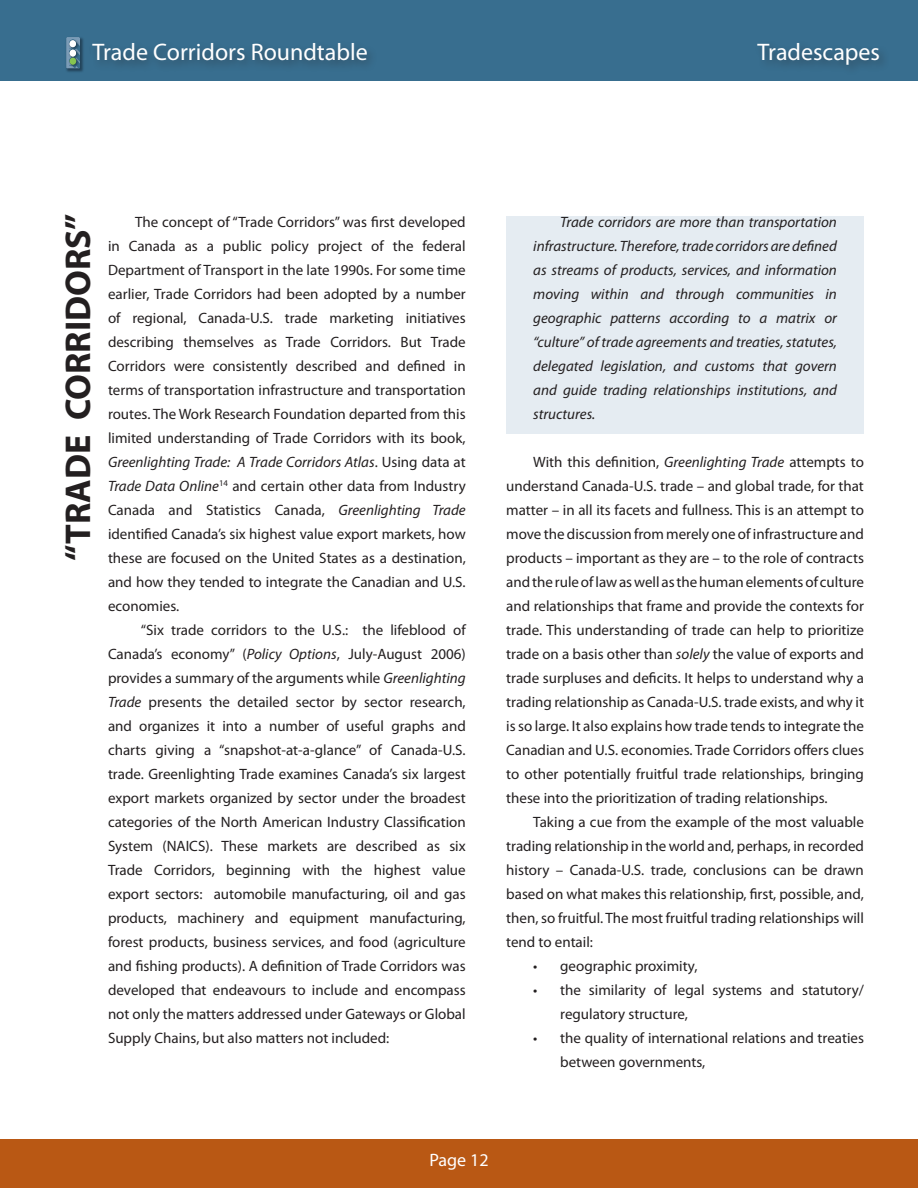
<style>
.page{position:relative;width:918px;height:1188px;background:#fff}
.page>*{position:absolute;margin:0;border:0;box-sizing:border-box;transform-origin:0 0}
.t1{font:700 36px "Myriad Pro";color:#231f20}
.t2{font:24px "Myriad Pro";color:#fff}
.t3{font:23.85px "Myriad";letter-spacing:-.025em;color:#fff}
.t4{font:18px "Myriad Pro";color:#fff}
.t5{font:15px/24px "Myriad Pro";color:#231f20;text-align:justify}
.t6{font:italic 15px/24px "Myriad Pro";color:#231f20;text-align:justify}
.s1{font-style:italic}
</style>
<div class="page">
<div style="left:0;top:1140px;width:918px;height:48px;background:#b95814"></div>
<div style="left:0;top:0;width:918px;height:81px;background:#386e8f"></div>
<div style="left:752px;top:39px;width:166px;height:52px;background:#231f20;opacity:.45"></div>
<img style="left:66px;top:37px;width:16px;height:35px">
<svg style="left:66px;top:37px;width:14px;height:32px"></svg>
<img style="left:68px;top:38px;width:12px;height:9px">
<div style="left:70px;top:40px;width:6px;height:7px;background:#fff;border-radius:50%"></div>
<img style="left:68px;top:47px;width:13px;height:8px">
<div style="left:70px;top:50px;width:6px;height:7px;background:#fff;border-radius:50%"></div>
<img style="left:68px;top:55px;width:13px;height:14px">
<div style="left:70px;top:58px;width:6px;height:7px;background:#86c551;border-radius:50%"></div>
<img style="left:82px;top:38px;width:1px;height:33px">
<div style="left:87px;top:39px;width:350px;height:52px;background:#231f20;opacity:.45"></div>
<div style="left:506px;top:216px;width:358px;height:218px;background:#e5ecf2"></div>
<h2 class="t2" style="left:92px;top:39px;width:277px">Trade Corridors Roundtable</h2>
<h2 class="t2" style="left:757px;top:39px;width:124px">Tradescapes</h2>
<h3 class="t3" style="left:133px;top:42px;width:219px">e Cor idors Roundtable</h3>
<p class="t1" style="left:58px;top:561px;width:349px;rotate:-90deg">“TRADE CORRIDORS”</p>
<p class="t6" style="left:533px;top:211px;width:305px;text-indent:27px">Trade corridors are more than transportation infrastructure. Therefore, trade corridors are defined as streams of products, services, and information moving within and through communities in geographic patterns according to a matrix or “culture” of trade agreements and treaties, statutes, delegated legislation, and customs that govern and guide trading relationships institutions, and structures.</p>
<p class="t5" style="left:108px;top:211px;width:359px;text-indent:27px">The concept of “Trade Corridors” was first developed in Canada as a public policy project of the federal Department of Transport in the late 1990s. For some time earlier, Trade Corridors had been adopted by a number of regional, Canada-U.S. trade marketing initiatives describing themselves as Trade Corridors. But Trade Corridors were consistently described and defined in terms of transportation infrastructure and transportation routes. The Work Research Foundation departed from this limited understanding of Trade Corridors with its book, <span class="s1">Greenlighting Trade: A Trade Corridors Atlas</span>. Using data at <span class="s1">Trade Data Online</span><sup>14</sup> and certain other data from Industry Canada and Statistics Canada, <span class="s1">Greenlighting Trade </span>identified Canada’s six highest value export markets, how these are focused on the United States as a destination, and how they tended to integrate the Canadian and U.S. economies.</p>
<p class="t5" style="left:108px;top:619px;width:359px;text-indent:33px">“Six trade corridors to the U.S.: the lifeblood of Canada’s economy” (<span class="s1">Policy Options</span>, July-August 2006) provides a summary of the arguments while <span class="s1">Greenlighting Trade</span> presents the detailed sector by sector research, and organizes it into a number of useful graphs and charts giving a “snapshot-at-a-glance” of Canada-U.S. trade. Greenlighting Trade examines Canada’s six largest export markets organized by sector under the broadest categories of the North American Industry Classification System (NAICS). These markets are described as six Trade Corridors, beginning with the highest value export sectors: automobile manufacturing, oil and gas products, machinery and equipment manufacturing, forest products, business services, and food (agriculture and fishing products). A definition of Trade Corridors was developed that endeavours to include and encompass not only the matters addressed under Gateways or Global Supply Chains, but also matters not included:</p>
<p class="t5" style="left:506px;top:451px;width:359px;text-indent:27px">With this definition, <span class="s1">Greenlighting Trade</span> attempts to understand Canada-U.S. trade – and global trade, for that matter – in all its facets and fullness. This is an attempt to move the discussion from merely one of infrastructure and products – important as they are – to the role of contracts and the rule of law as well as the human elements of culture and relationships that frame and provide the contexts for trade. This understanding of trade can help to prioritize trade on a basis other than <span class="s1">solely</span> the value of exports and trade surpluses and deficits. It helps to understand why a trading relationship as Canada-U.S. trade exists, and why it is so large. It also explains how trade tends to integrate the Canadian and U.S. economies. Trade Corridors offers clues to other potentially fruitful trade relationships, bringing these into the prioritization of trading relationships.</p>
<p class="t5" style="left:506px;top:811px;width:359px;text-indent:27px">Taking a cue from the example of the most valuable trading relationship in the world and, perhaps, in recorded history – Canada-U.S. trade, conclusions can be drawn based on what makes this relationship, first, possible, and, then, so fruitful. The most fruitful trading relationships will tend to entail:</p>
<p class="t5" style="left:533px;top:955px;width:166px">• geographic proximity,</p>
<p class="t5" style="left:560px;top:979px;width:305px;text-indent:-27px">• the similarity of legal systems and statutory/ regulatory structure,</p>
<p class="t5" style="left:560px;top:1027px;width:305px;text-indent:-27px">• the quality of international relations and treaties between governments,</p>
<p class="t4" style="left:429px;top:1150px;width:61px">Page 12</p>
</div>
